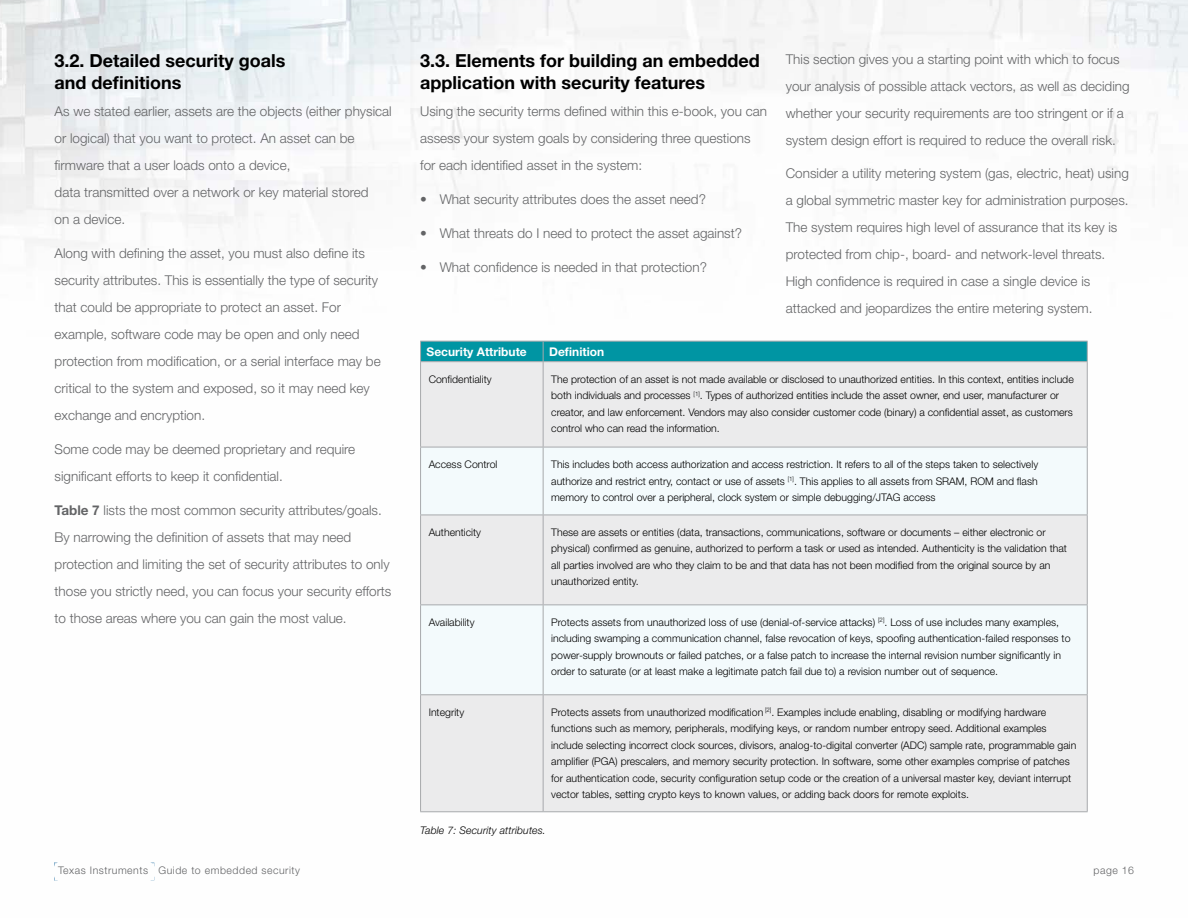
<style>
.page{position:relative;width:1188px;height:918px;background:#fff}
.page>*{position:absolute;margin:0;border:0;box-sizing:border-box;transform-origin:0 0}
.t1{font:700 18px/22.5px "Helvetica Neue LT Std";color:#000}
.t2{font:300 13.5px/27px "Helvetica Neue LT Std";color:#636466}
.t3{font:700 12px "Helvetica Neue LT Std";color:#fff}
.t4{font:300 10.5px/16.5px "Helvetica Neue LT Std";color:#000}
.t5{font:300 10.5px "Helvetica Neue LT Std";letter-spacing:.05em;color:#636466}
.t6{font:italic 300 10.5px "Helvetica Neue LT Std";letter-spacing:.01em;color:#000}
.s1{font-weight:700}
</style>
<div class="page">
<img style="left:0;top:0;width:1188px;height:881px">
<svg style="left:54px;top:863px;width:100px;height:17px"></svg>
<div style="left:421px;top:362px;width:666px;height:449px;background:#ebebec"></div>
<svg style="left:421px;top:448px;width:666px;height:246px;fill:#f3fafc"></svg>
<div style="left:420px;top:341px;width:668px;height:20px;background:#0095a3"></div>
<hr style="left:420px;top:361px;width:123px;height:1px;background:#a7a9ac">
<hr style="left:420px;top:362px;width:1px;height:85px;background:#a7a9ac">
<hr style="left:543px;top:361px;width:545px;height:1px;background:#a7a9ac">
<hr style="left:543px;top:362px;width:1px;height:85px;background:#a7a9ac">
<hr style="left:1087px;top:362px;width:1px;height:85px;background:#a7a9ac">
<hr style="left:420px;top:447px;width:123px;height:1px;background:#a7a9ac">
<hr style="left:420px;top:447px;width:1px;height:68px;background:#a7a9ac">
<hr style="left:543px;top:447px;width:545px;height:1px;background:#a7a9ac">
<hr style="left:543px;top:447px;width:1px;height:68px;background:#a7a9ac">
<hr style="left:1087px;top:447px;width:1px;height:68px;background:#a7a9ac">
<hr style="left:420px;top:515px;width:123px;height:1px;background:#a7a9ac">
<hr style="left:420px;top:515px;width:1px;height:89px;background:#a7a9ac">
<hr style="left:543px;top:515px;width:545px;height:1px;background:#a7a9ac">
<hr style="left:543px;top:515px;width:1px;height:89px;background:#a7a9ac">
<hr style="left:1087px;top:515px;width:1px;height:89px;background:#a7a9ac">
<hr style="left:420px;top:604px;width:123px;height:1px;background:#a7a9ac">
<hr style="left:420px;top:605px;width:1px;height:89px;background:#a7a9ac">
<hr style="left:543px;top:604px;width:545px;height:1px;background:#a7a9ac">
<hr style="left:543px;top:605px;width:1px;height:89px;background:#a7a9ac">
<hr style="left:1087px;top:605px;width:1px;height:89px;background:#a7a9ac">
<hr style="left:420px;top:694px;width:123px;height:1px;background:#a7a9ac">
<hr style="left:420px;top:695px;width:1px;height:116px;background:#a7a9ac">
<hr style="left:543px;top:694px;width:545px;height:1px;background:#a7a9ac">
<hr style="left:543px;top:695px;width:1px;height:116px;background:#a7a9ac">
<hr style="left:1087px;top:695px;width:1px;height:116px;background:#a7a9ac">
<hr style="left:420px;top:811px;width:123px;height:1px;background:#a7a9ac">
<hr style="left:543px;top:811px;width:545px;height:1px;background:#a7a9ac">
<h1 class="t1" style="left:55px;top:49px;width:232px">3.2. Detailed security goals and definitions</h1>
<p class="t2" style="left:55px;top:98px;width:339px">As we stated earlier, assets are the objects (either physical or logical) that you want to protect. An asset can be firmware that a user loads onto a device,<br>data transmitted over a network or key material stored<br>on a device.</p>
<p class="t2" style="left:55px;top:240px;width:328px">Along with defining the asset, you must also define its security attributes. This is essentially the type of security that could be appropriate to protect an asset. For example, software code may be open and only need protection from modification, or a serial interface may be critical to the system and exposed, so it may need key exchange and encryption.</p>
<p class="t2" style="left:55px;top:435px;width:302px">Some code may be deemed proprietary and require significant efforts to keep it confidential.</p>
<p class="t2" style="left:55px;top:496px;width:338px"><span class="s1">Table 7</span> lists the most common security attributes/goals.<br>By narrowing the definition of assets that may need protection and limiting the set of security attributes to only those you strictly need, you can focus your security efforts to those areas where you can gain the most value.</p>
<h1 class="t1" style="left:420px;top:49px;width:341px">3.3. Elements for building an embedded application with security features</h1>
<p class="t2" style="left:420px;top:98px;width:348px">Using the security terms defined within this e-book, you can assess your system goals by considering three questions for each identified asset in the system:</p>
<p class="t2" style="left:420px;top:186px;width:287px">• What security attributes does the asset need?</p>
<p class="t2" style="left:420px;top:219px;width:323px">• What threats do I need to protect the asset against?</p>
<p class="t2" style="left:420px;top:253px;width:288px">• What confidence is needed in that protection?</p>
<p class="t2" style="left:786px;top:45px;width:345px">This section gives you a starting point with which to focus your analysis of possible attack vectors, as well as deciding whether your security requirements are too stringent or if a system design effort is required to reduce the overall risk.</p>
<p class="t2" style="left:786px;top:160px;width:345px">Consider a utility metering system (gas, electric, heat) using a global symmetric master key for administration purposes.<br>The system requires high level of assurance that its key is protected from chip-, board- and network-level threats.<br>High confidence is required in case a single device is attacked and jeopardizes the entire metering system.</p>
<p class="t3" style="left:427px;top:344px;width:102px">Security Attribute</p>
<p class="t3" style="left:549px;top:344px;width:57px">Definition</p>
<p class="t4" style="left:429px;top:370px;width:64px">Confidentiality</p>
<p class="t4" style="left:551px;top:370px;width:524px">The protection of an asset is not made available or disclosed to unauthorized entities. In this context, entities include both individuals and processes <sup>[1]</sup>. Types of authorized entities include the asset owner, end user, manufacturer or creator, and law enforcement. Vendors may also consider customer code (binary) a confidential asset, as customers control who can read the information.</p>
<p class="t4" style="left:429px;top:456px;width:70px">Access Control</p>
<p class="t4" style="left:551px;top:456px;width:488px;text-align:justify">This includes both access authorization and access restriction. It refers to all of the steps taken to selectively authorize and restrict entry, contact or use of assets <sup>[1]</sup>. This applies to all assets from SRAM, ROM and flash memory to control over a peripheral, clock system or simple debugging/JTAG access</p>
<p class="t4" style="left:429px;top:524px;width:54px">Authenticity</p>
<p class="t4" style="left:551px;top:524px;width:517px">These are assets or entities (data, transactions, communications, software or documents – either electronic or physical) confirmed as genuine, authorized to perform a task or used as intended. Authenticity is the validation that all parties involved are who they claim to be and that data has not been modified from the original source by an unauthorized entity.</p>
<p class="t4" style="left:429px;top:614px;width:47px">Availability</p>
<p class="t4" style="left:551px;top:614px;width:521px">Protects assets from unauthorized loss of use (denial-of-service attacks) <sup>[2]</sup>. Loss of use includes many examples, including swamping a communication channel, false revocation of keys, spoofing authentication-failed responses to power-supply brownouts or failed patches, or a false patch to increase the internal revision number significantly in order to saturate (or at least make a legitimate patch fail due to) a revision number out of sequence.</p>
<p class="t4" style="left:429px;top:704px;width:37px">Integrity</p>
<p class="t4" style="left:551px;top:704px;width:527px">Protects assets from unauthorized modification <sup>[2]</sup>. Examples include enabling, disabling or modifying hardware functions such as memory, peripherals, modifying keys, or random number entropy seed. Additional examples include selecting incorrect clock sources, divisors, analog-to-digital converter (ADC) sample rate, programmable gain amplifier (PGA) prescalers, and memory security protection. In software, some other examples comprise of patches for authentication code, security configuration setup code or the creation of a universal master key, deviant interrupt vector tables, setting crypto keys to known values, or adding back doors for remote exploits.</p>
<p class="t6" style="left:420px;top:824px;width:127px">Table 7: Security attributes.</p>
<p class="t5" style="left:58px;top:864px;width:244px">Texas Instruments Guide to embedded security</p>
<p class="t5" style="left:1093px;top:864px;width:42px">page 16</p>
</div>
